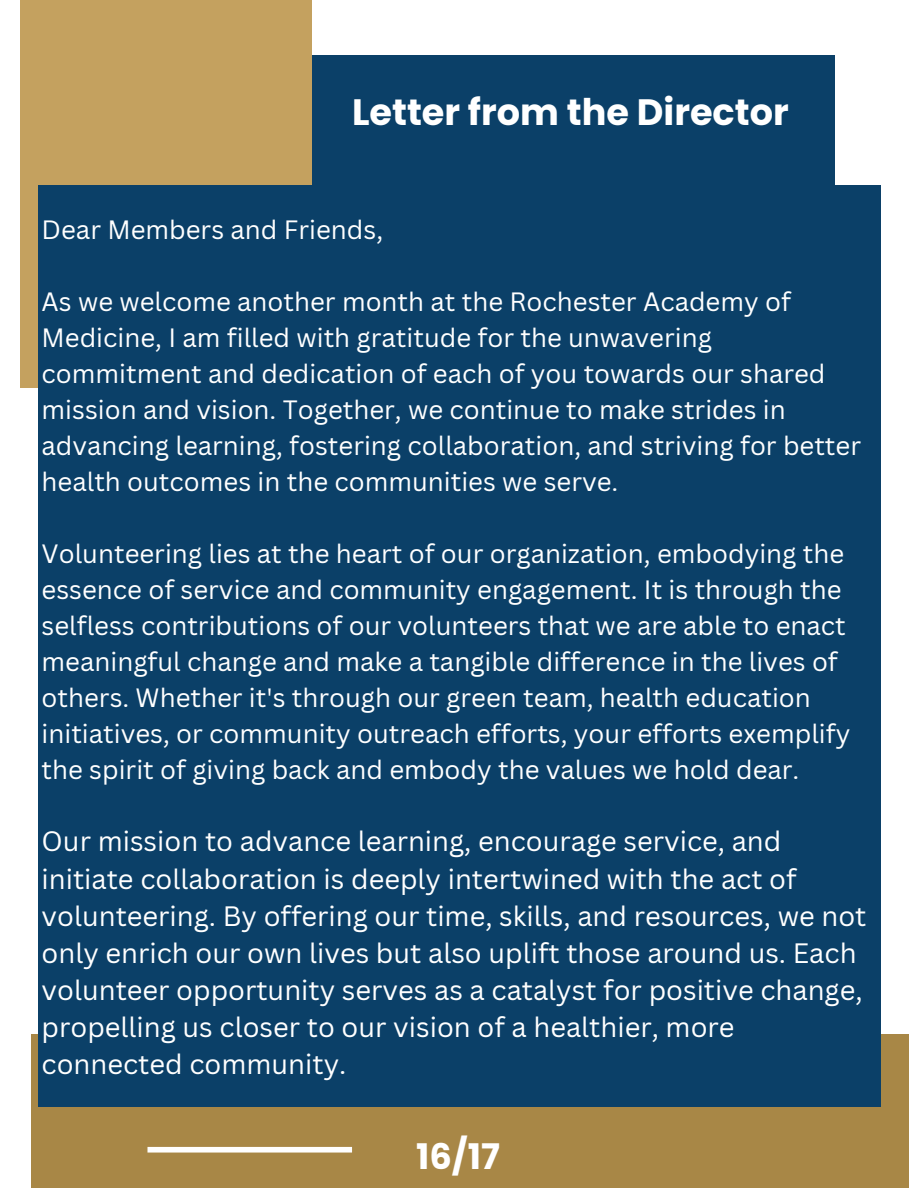
<style>
.page{position:relative;width:918px;height:1188px;background:#fff}
.page>*{position:absolute;margin:0;border:0;box-sizing:border-box;transform-origin:0 0}
.t1{font:700 36.75px "Poppins";color:#fff}
.t2{font:700 35.25px "Poppins";color:#fff}
.t3{font:27.3px/37.2px "Canva Sans";color:#fff}
.t4{font:25.8px/36px "Canva Sans";color:#fff}
</style>
<div class="page">
<div style="left:166px;top:55px;width:668px;height:165px;background:#0b4068"></div>
<div style="left:20px;top:0;width:292px;height:388px;background:#c4a15f"></div>
<div style="left:31px;top:1034px;width:878px;height:154px;background:#a88746"></div>
<div style="left:38px;top:185px;width:842px;height:922px;background:#0b4068"></div>
<div style="left:147px;top:1147px;width:205px;height:6px;background:#fff"></div>
<h1 class="t1" style="left:352px;top:86px;width:438px">Letter from the Director</h1>
<h2 class="t4" style="left:42px;top:211px;width:343px">Dear Members and Friends,</h2>
<p class="t4" style="left:42px;top:283px;width:821px">As we welcome another month at the Rochester Academy of Medicine, I am filled with gratitude for the unwavering commitment and dedication of each of you towards our shared mission and vision. Together, we continue to make strides in advancing learning, fostering collaboration, and striving for better health outcomes in the communities we serve.</p>
<p class="t4" style="left:42px;top:535px;width:810px">Volunteering lies at the heart of our organization, embodying the essence of service and community engagement. It is through the selfless contributions of our volunteers that we are able to enact meaningful change and make a tangible difference in the lives of others. Whether it's through our green team, health education initiatives, or community outreach efforts, your efforts exemplify the spirit of giving back and embody the values we hold dear.</p>
<p class="t3" style="left:42px;top:822px;width:826px">Our mission to advance learning, encourage service, and initiate collaboration is deeply intertwined with the act of volunteering. By offering our time, skills, and resources, we not only enrich our own lives but also uplift those around us. Each volunteer opportunity serves as a catalyst for positive change, propelling us closer to our vision of a healthier, more connected community.</p>
<p class="t2" style="left:416px;top:1132px;width:85px">16/17</p>
</div>
